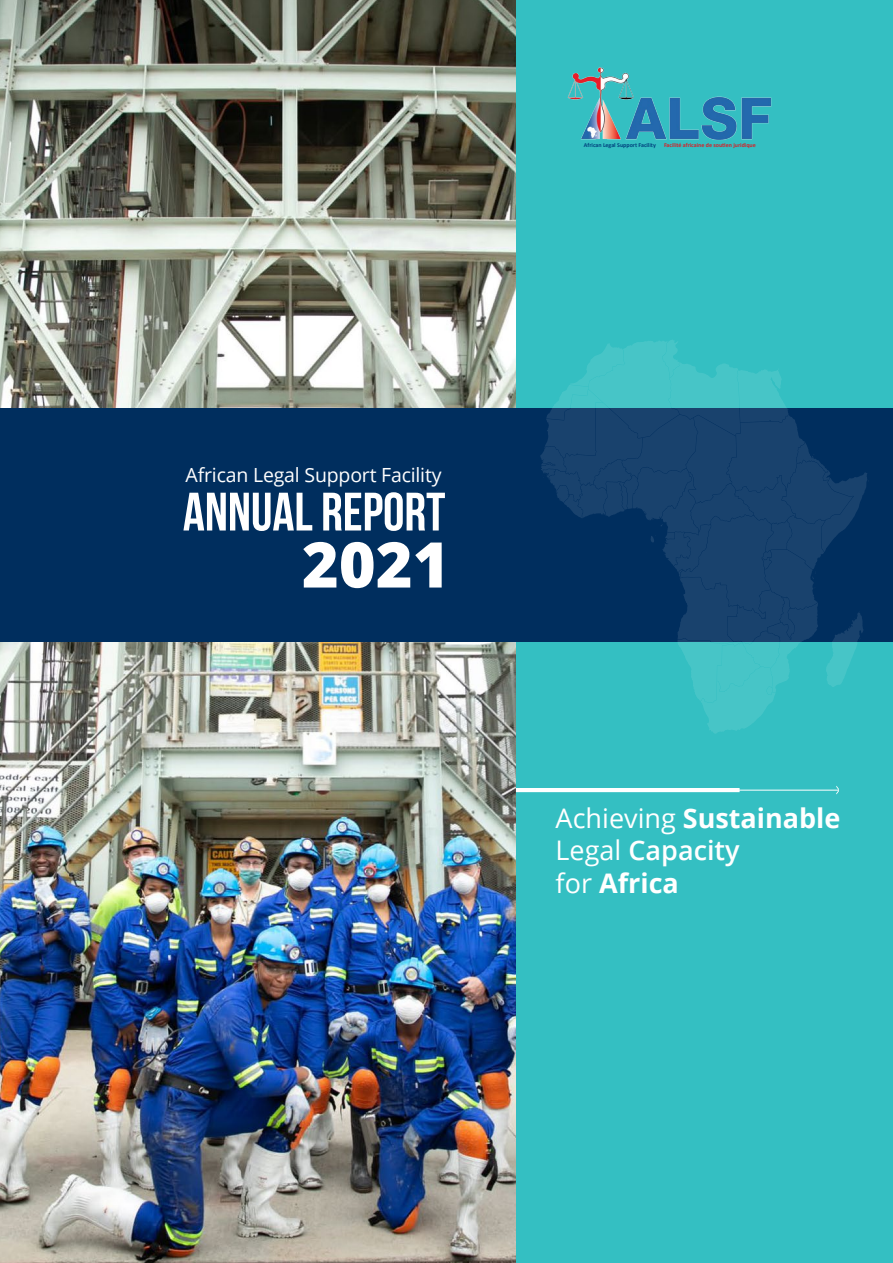
<style>
.page{position:relative;width:893px;height:1263px;background:#fff}
.page>*{position:absolute;margin:0;border:0;box-sizing:border-box;transform-origin:0 0}
.t1{font:800 63px "Open Sans";color:#fff}
.t2{font:54px "Bebas Neue";color:#fff}
.t3{font:27px/32.4px "Open Sans";color:#fff}
.t4{font:19.5px "Open Sans";letter-spacing:-.01em;color:#fff}
.t5{font:700 6px "Calibri";color:#d2232a}
.t6{font:700 6px "Calibri";color:#00427e}
.s1{font-weight:700}
.s2{font-weight:600}
</style>
<div class="page">
<div style="left:517px;top:0;width:376px;height:1263px;background:#34bfc2"></div>
<img style="left:567px;top:67px;width:205px;height:73px">
<img style="left:0;top:0;width:516px;height:1263px">
<div style="left:0;top:408px;width:893px;height:233px;background:#002e5e"></div>
<hr style="left:516px;top:788px;width:224px;height:4px;background:#fff">
<hr style="left:585px;top:790px;width:254px;height:1px;background:#fff">
<svg style="left:835px;top:786px;width:4px;height:9px"></svg>
<svg style="left:540px;top:340px;width:329px;height:394px"></svg>
<p class="t6" style="left:584px;top:141px;width:73px">African Legal Support Facility</p>
<p class="t5" style="left:664px;top:141px;width:93px">Facilité africaine de soutien juridique</p>
<p class="t4" style="left:186px;top:462px;width:257px">African Legal Support Facility</p>
<h2 class="t2" style="left:183px;top:482px;width:264px">ANNUAL REPORT</h2>
<h1 class="t1" style="left:302px;top:517px;width:149px">2021</h1>
<p class="t3" style="left:556px;top:801px;width:286px">Achieving <span class="s1">Sustainable<br></span>Legal <span class="s2">Capacity<br></span>for <span class="s1">Africa</span></p>
</div>
